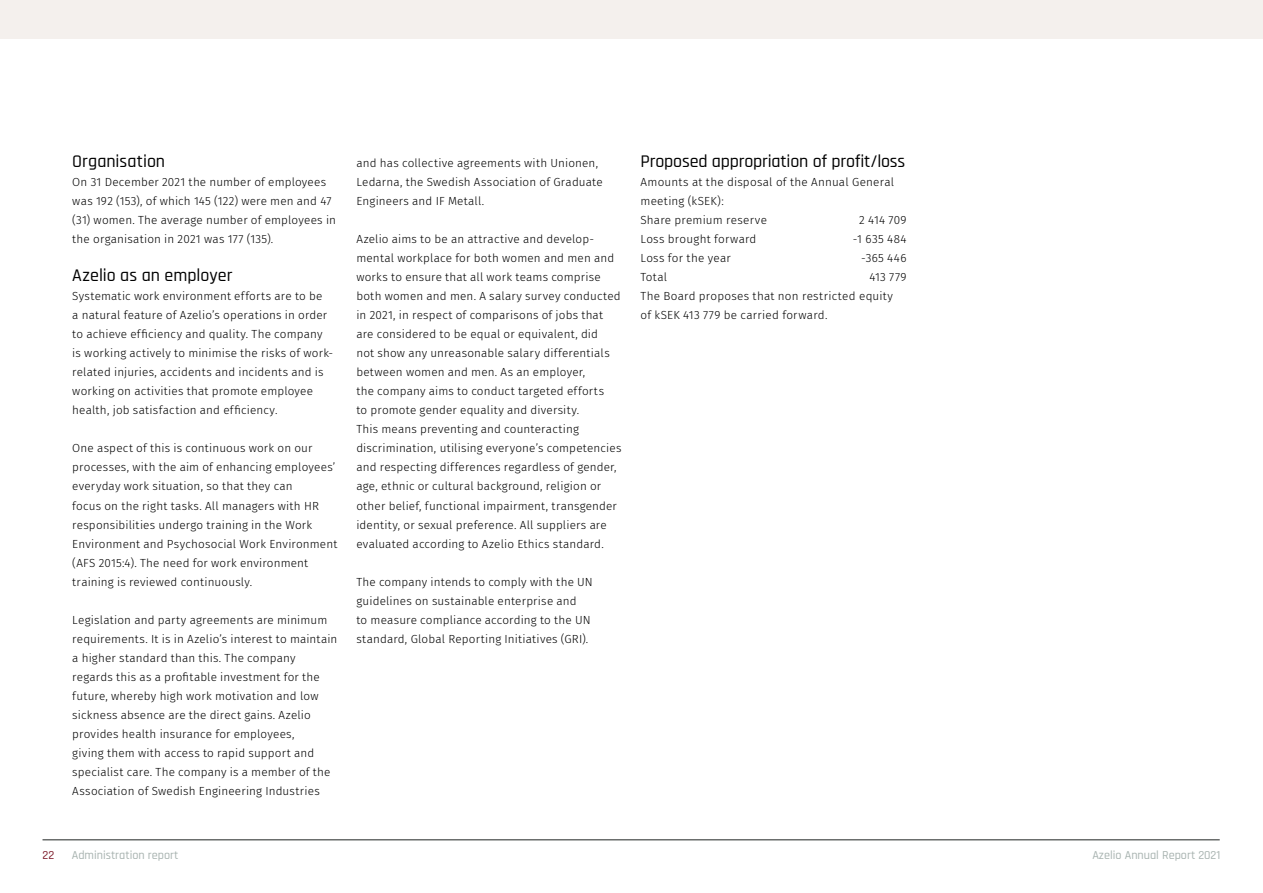
<style>
.page{position:relative;width:1263px;height:893px;background:#fff}
.page>*{position:absolute;margin:0;border:0;box-sizing:border-box;transform-origin:0 0}
.Underrubrik_1_brödte{font:500 18px "Rajdhani";letter-spacing:-.01em;color:#000}
.t1{font:500 12.3px "Rajdhani";color:#a8b3b0}
.t2{font:500 12.3px "Rajdhani";color:#7e1b2a}
.t3{font:300 11.7px/19px "Fira Sans";letter-spacing:.015em;color:#000}
</style>
<div class="page">
<div style="left:0;top:0;width:1263px;height:39px;background:#f4f0ed"></div>
<hr style="left:43px;top:840px;width:1177px;height:1px;background:#1f2322">
<p class="Underrubrik_1_brödte" style="left:72px;top:150px;width:94px">Organisation</p>
<p class="t3" style="left:72px;top:172px;width:265px">On 31 December 2021 the number of employees was 192 (153), of which 145 (122) were men and 47 (31) women. The average number of employees in the organisation in 2021 was 177 (135).</p>
<p class="Underrubrik_1_brödte" style="left:72px;top:265px;width:162px">Azelio as an employer</p>
<p class="t3" style="left:72px;top:286px;width:262px">Systematic work environment efforts are to be<br>a natural feature of Azelio’s operations in order to achieve efficiency and quality. The company is working actively to minimise the risks of work&shy;related injuries, accidents and incidents and is working on activities that promote employee health, job satisfaction and efficiency.</p>
<p class="t3" style="left:72px;top:439px;width:267px">One aspect of this is continuous work on our processes, with the aim of enhancing employees’ everyday work situation, so that they can<br>focus on the right tasks. All managers with HR responsibilities undergo training in the Work Environment and Psychosocial Work Environment (AFS 2015:4). The need for work environment training is reviewed continuously.</p>
<p class="t3" style="left:72px;top:610px;width:267px">Legislation and party agreements are minimum requirements. It is in Azelio’s interest to maintain a higher standard than this. The company regards this as a profitable investment for the future, whereby high work motivation and low sickness absence are the direct gains. Azelio provides health insurance for employees,<br>giving them with access to rapid support and specialist care. The company is a member of the Association of Swedish Engineering Industries</p>
<p class="t3" style="left:356px;top:153px;width:248px">and has collective agreements with Unionen,<br>Ledarna, the Swedish Association of Graduate<br>Engineers and IF Metall.</p>
<p class="t3" style="left:356px;top:229px;width:267px">Azelio aims to be an attractive and develop&shy;mental workplace for both women and men and works to ensure that all work teams comprise both women and men. A salary survey conducted in 2021, in respect of comparisons of jobs that are considered to be equal or equivalent, did<br>not show any unreasonable salary differentials between women and men. As an employer,<br>the company aims to conduct targeted efforts<br>to promote gender equality and diversity.<br>This means preventing and counteracting discrimination, utilising everyone’s competencies and respecting differences regardless of gender, age, ethnic or cultural background, religion or other belief, functional impairment, transgender identity, or sexual preference. All suppliers are evaluated according to Azelio Ethics standard.</p>
<p class="t3" style="left:356px;top:572px;width:238px">The company intends to comply with the UN guidelines on sustainable enterprise and<br>to measure compliance according to the UN standard, Global Reporting Initiatives (GRI).</p>
<p class="Underrubrik_1_brödte" style="left:640px;top:150px;width:266px">Proposed appropriation of profit/loss</p>
<p class="t3" style="left:640px;top:172px;width:255px">Amounts at the disposal of the Annual General meeting (kSEK):</p>
<p class="t3" style="left:640px;top:210px;width:128px">Share premium reserve</p>
<p class="t3" style="left:859px;top:210px;width:49px">2 414 709</p>
<p class="t3" style="left:640px;top:229px;width:117px">Loss brought forward</p>
<p class="t3" style="left:853px;top:229px;width:55px">-1 635 484</p>
<p class="t3" style="left:640px;top:248px;width:92px">Loss for the year</p>
<p class="t3" style="left:861px;top:248px;width:47px">-365 446</p>
<p class="t3" style="left:640px;top:267px;width:28px">Total</p>
<p class="t3" style="left:869px;top:267px;width:39px">413 779</p>
<p class="t3" style="left:640px;top:286px;width:254px">The Board proposes that non restricted equity of kSEK 413 779 be carried forward.</p>
<p class="t2" style="left:43px;top:847px;width:13px">22</p>
<p class="t1" style="left:72px;top:847px;width:108px">Administration report</p>
<p class="t1" style="left:1092px;top:847px;width:130px">Azelio Annual Report 2021</p>
</div>
